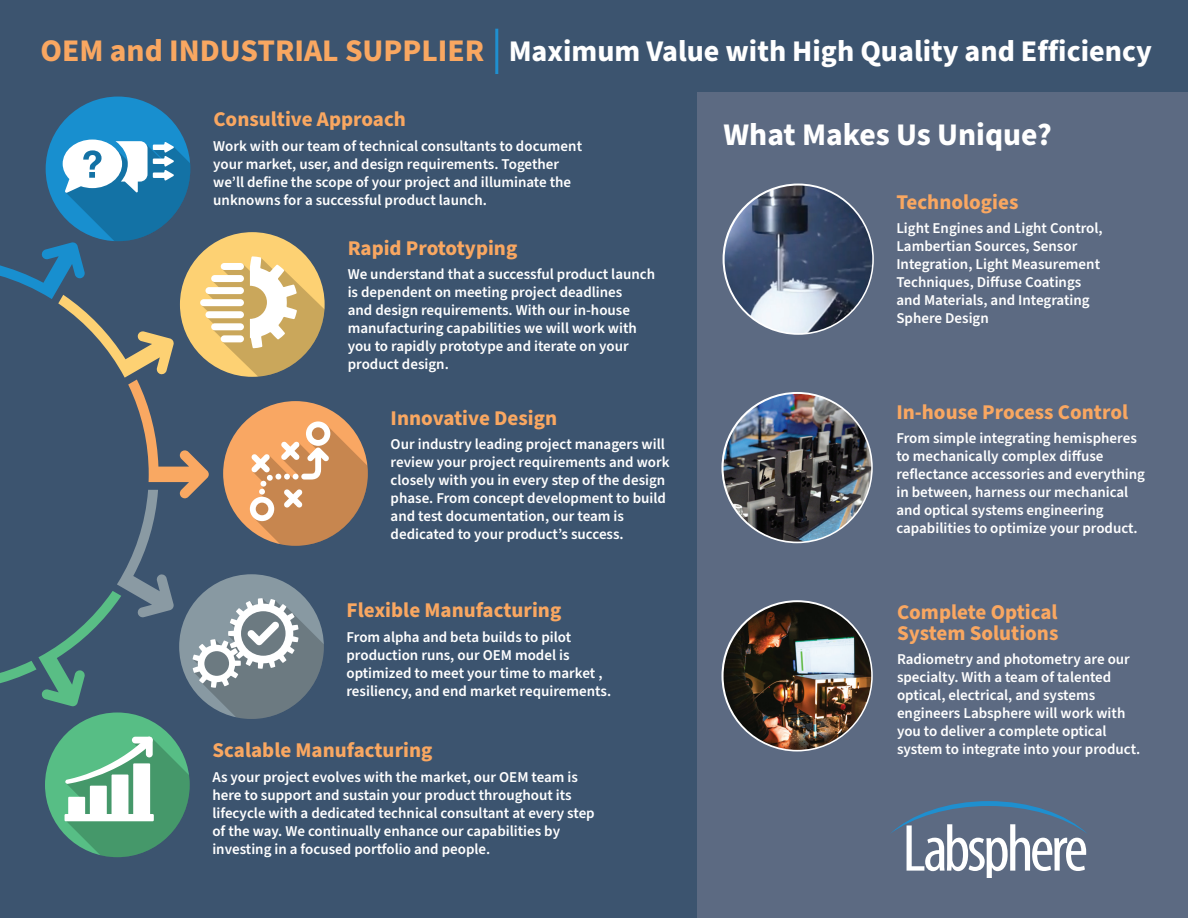
<style>
.page{position:relative;width:1188px;height:918px;background:#3c546f}
.page>*{position:absolute;margin:0;border:0;box-sizing:border-box;transform-origin:0 0}
.t1{font:700 31.5px "Source Sans Pro";color:#f9a761}
.t2{font:700 31.5px "Source Sans Pro";color:#fff}
.t3{font:700 30px "Source Sans Pro";color:#fff}
.t4{font:700 21px/21px "Source Sans Pro";color:#f9a761}
.t5{font:600 15px/18px "Source Sans Pro";color:#fff}
</style>
<div class="page">
<div style="left:698px;top:93px;width:490px;height:825px;background:#5c6a82"></div>
<svg style="left:891px;top:801px;width:196px;height:77px"></svg>
<svg style="left:723px;top:184px;width:151px;height:151px"></svg>
<img style="left:725px;top:185px;width:147px;height:148px;border-radius:74px">
<svg style="left:721px;top:392px;width:152px;height:151px"></svg>
<img style="left:724px;top:394px;width:147px;height:148px;border-radius:74px">
<svg style="left:721px;top:600px;width:152px;height:152px"></svg>
<img style="left:724px;top:602px;width:147px;height:148px;border-radius:74px">
<svg style="left:0;top:97px;width:368px;height:760px"></svg>
<hr style="left:495px;top:29px;width:3px;height:45px;background:#1f8fcf">
<h1 class="t1" style="left:40px;top:30px;width:445px">OEM and INDUSTRIAL SUPPLIER</h1>
<h2 class="t3" style="left:509px;top:31px;width:645px">Maximum Value with High Quality and Efficiency</h2>
<h3 class="t4" style="left:213px;top:109px;width:194px">Consultive Approach</h3>
<p class="t5" style="left:213px;top:138px;width:370px">Work with our team of technical consultants to document your market, user, and design requirements. Together we’ll define the scope of your project and illuminate the unknowns for a successful product launch.</p>
<h3 class="t4" style="left:348px;top:238px;width:171px">Rapid Prototyping</h3>
<p class="t5" style="left:348px;top:265px;width:309px">We understand that a successful product launch is dependent on meeting project deadlines<br>and design requirements. With our in-house manufacturing capabilities we will work with you to rapidly prototype and iterate on your product design.</p>
<h3 class="t4" style="left:391px;top:408px;width:168px">Innovative Design</h3>
<p class="t5" style="left:391px;top:436px;width:280px">Our industry leading project managers will review your project requirements and work closely with you in every step of the design phase. From concept development to build and test documentation, our team is dedicated to your product’s success.</p>
<h3 class="t4" style="left:347px;top:600px;width:216px">Flexible Manufacturing</h3>
<p class="t5" style="left:346px;top:628px;width:266px">From alpha and beta builds to pilot production runs, our OEM model is optimized to meet your time to market , resiliency, and end market requirements.</p>
<h3 class="t4" style="left:213px;top:740px;width:221px">Scalable Manufacturing</h3>
<p class="t5" style="left:212px;top:768px;width:384px">As your project evolves with the market, our OEM team is here to support and sustain your product throughout its lifecycle with a dedicated technical consultant at every step of the way. We continually enhance our capabilities by investing in a focused portfolio and people.</p>
<h1 class="t2" style="left:724px;top:113px;width:330px">What Makes Us Unique?</h1>
<h3 class="t4" style="left:896px;top:192px;width:123px">Technologies</h3>
<p class="t5" style="left:896px;top:220px;width:208px">Light Engines and Light Control,<br>Lambertian Sources, Sensor<br>Integration, Light Measurement<br>Techniques, Diffuse Coatings and Materials, and Integrating<br>Sphere Design</p>
<h3 class="t4" style="left:896px;top:402px;width:233px">In-house Process Control</h3>
<p class="t5" style="left:896px;top:430px;width:250px">From simple integrating hemispheres to mechanically complex diffuse reflectance accessories and everything in between, harness our mechanical and optical systems engineering capabilities to optimize your product.</p>
<h3 class="t4" style="left:897px;top:602px;width:163px">Complete Optical<br>System Solutions</h3>
<p class="t5" style="left:897px;top:650px;width:245px">Radiometry and photometry are our specialty. With a team of talented optical, electrical, and systems engineers Labsphere will work with you to deliver a complete optical system to integrate into your product.</p>
</div>
